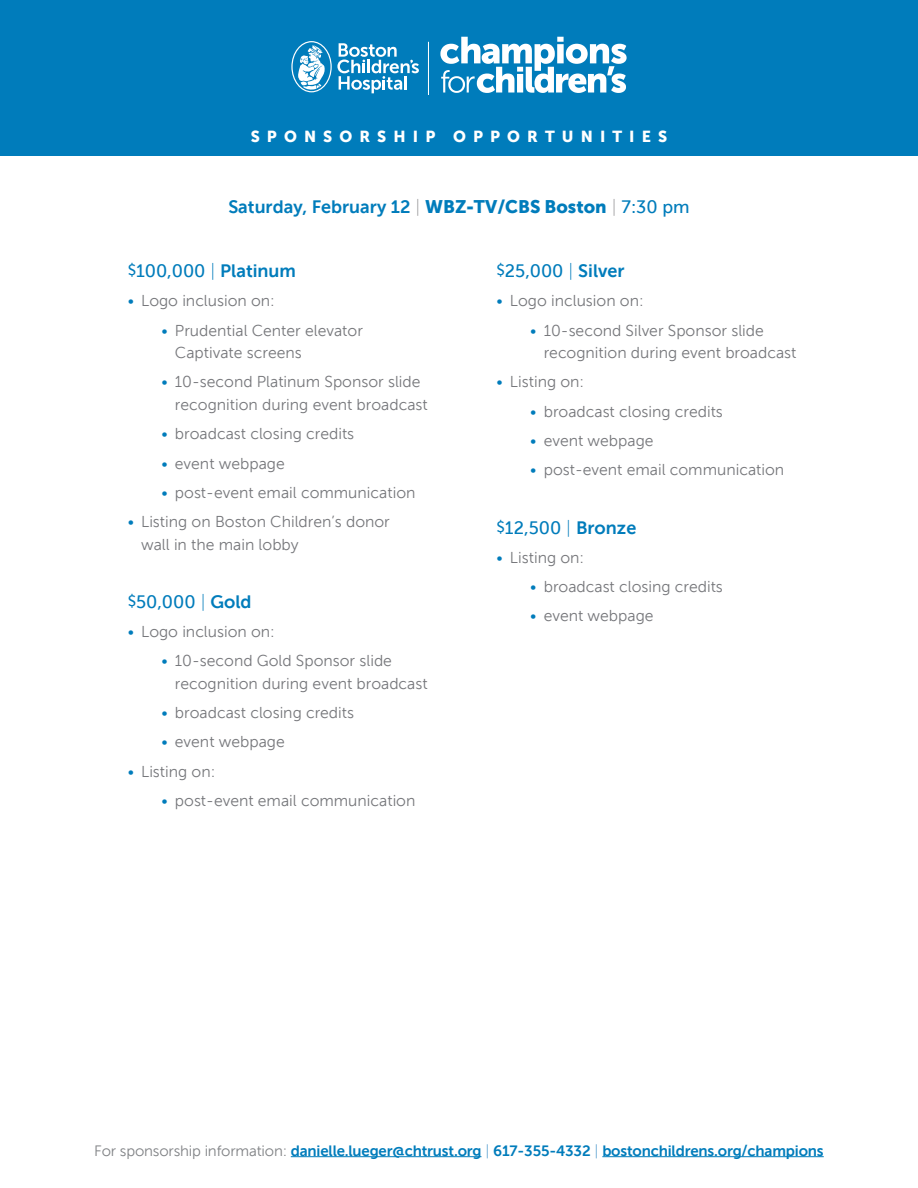
<style>
.page{position:relative;width:918px;height:1188px;background:#fff}
.page>*{position:absolute;margin:0;border:0;box-sizing:border-box;transform-origin:0 0}
.t1{font:18px "Museo Sans 700";color:#007cbb}
.t2{font:18px "Museo Sans 500";color:#007cbb}
.t3{font:15.75px/22.5px "Museo Sans 300";color:#76777b}
.t4{font:15.75px "Museo Sans 900";letter-spacing:.45em;color:#fff}
.t5{font:15px "Museo Sans 700";letter-spacing:-.01em;color:#007cbb}
.s1{font-family:"Museo Sans 100";color:#989799}
.s2{font-family:"Museo Sans 900"}
.s3{font-family:"Museo Sans 500"}
.s4{font-family:"Museo Sans 500";font-size:15px}
.s5{font-family:"Museo Sans 100"}
.s6{color:#007cbb}
.s7{font-size:15px}
.s8{font-family:"Museo Sans 700"}
.s9{font-family:"Museo Sans 300";color:#808285}
.s10{font-family:"Museo Sans 100";color:#4393c9}
</style>
<div class="page">
<div style="left:0;top:0;width:918px;height:156px;background:#007cbb"></div>
<svg style="left:291px;top:41px;width:128px;height:52px"></svg>
<hr style="left:428px;top:42px;width:1px;height:52px;background:#fff">
<svg style="left:440px;top:37px;width:187px;height:56px"></svg>
<hr style="left:291px;top:1156px;width:190px;height:1px;background:#007cbb">
<hr style="left:602px;top:1156px;width:222px;height:1px;background:#007cbb">
<p class="t4" style="left:251px;top:127px;width:418px">SPONSORSHIP OPPORTUNITIES</p>
<p class="t1" style="left:228px;top:197px;width:463px">Saturday, February 12 <span class="s1">|</span> <span class="s2">WBZ-TV/CBS Boston</span> <span class="s1">|</span> <span class="s3">7:30 pm</span></p>
<p class="t1" style="left:128px;top:261px;width:170px"><span class="s4">$</span><span class="s3">100,000</span> <span class="s5">|</span> Platinum</p>
<p class="t3" style="left:128px;top:290px;width:149px"><span class="s6">•</span> Logo inclusion on:</p>
<p class="t3" style="left:175px;top:319px;width:190px;text-indent:-13px"><span class="s6">•</span> Prudential Center elevator<br>Captivate screens</p>
<p class="t3" style="left:175px;top:371px;width:254px;text-indent:-13px"><span class="s6">•</span> 10-second Platinum Sponsor slide recognition during event broadcast</p>
<p class="t3" style="left:161px;top:423px;width:194px"><span class="s6">•</span> broadcast closing credits</p>
<p class="t3" style="left:161px;top:452px;width:125px"><span class="s6">•</span> event webpage</p>
<p class="t3" style="left:161px;top:481px;width:256px"><span class="s6">•</span> post-event email communication</p>
<p class="t3" style="left:141px;top:510px;width:250px;text-indent:-13px"><span class="s6">•</span> Listing on Boston Children’s donor wall in the main lobby</p>
<p class="t2" style="left:128px;top:592px;width:125px"><span class="s7">$</span>50,000 <span class="s5">|</span> <span class="s8">Gold</span></p>
<p class="t3" style="left:128px;top:621px;width:149px"><span class="s6">•</span> Logo inclusion on:</p>
<p class="t3" style="left:175px;top:650px;width:254px;text-indent:-13px"><span class="s6">•</span> 10-second Gold Sponsor slide recognition during event broadcast</p>
<p class="t3" style="left:161px;top:702px;width:194px"><span class="s6">•</span> broadcast closing credits</p>
<p class="t3" style="left:161px;top:731px;width:125px"><span class="s6">•</span> event webpage</p>
<p class="t3" style="left:128px;top:760px;width:89px"><span class="s6">•</span> Listing on:</p>
<p class="t3" style="left:161px;top:789px;width:256px"><span class="s6">•</span> post-event email communication</p>
<p class="t2" style="left:496px;top:261px;width:130px"><span class="s7">$</span>25,000 <span class="s5">|</span> <span class="s8">Silver</span></p>
<p class="t3" style="left:496px;top:290px;width:149px"><span class="s6">•</span> Logo inclusion on:</p>
<p class="t3" style="left:544px;top:319px;width:254px;text-indent:-13px"><span class="s6">•</span> 10-second Silver Sponsor slide recognition during event broadcast</p>
<p class="t3" style="left:496px;top:371px;width:89px"><span class="s6">•</span> Listing on:</p>
<p class="t3" style="left:530px;top:400px;width:194px"><span class="s6">•</span> broadcast closing credits</p>
<p class="t3" style="left:530px;top:429px;width:125px"><span class="s6">•</span> event webpage</p>
<p class="t3" style="left:530px;top:459px;width:256px"><span class="s6">•</span> post-event email communication</p>
<p class="t2" style="left:496px;top:518px;width:141px"><span class="s7">$</span>12,500 <span class="s5">|</span> <span class="s8">Bronze</span></p>
<p class="t3" style="left:496px;top:546px;width:89px"><span class="s6">•</span> Listing on:</p>
<p class="t3" style="left:530px;top:576px;width:194px"><span class="s6">•</span> broadcast closing credits</p>
<p class="t3" style="left:530px;top:605px;width:125px"><span class="s6">•</span> event webpage</p>
<p class="t5" style="left:94px;top:1142px;width:731px"><span class="s9">For sponsorship information:</span> danielle.lueger@chtrust.org <span class="s10">|</span> 617-355-4332 <span class="s10">|</span> bostonchildrens.org/champions</p>
</div>
